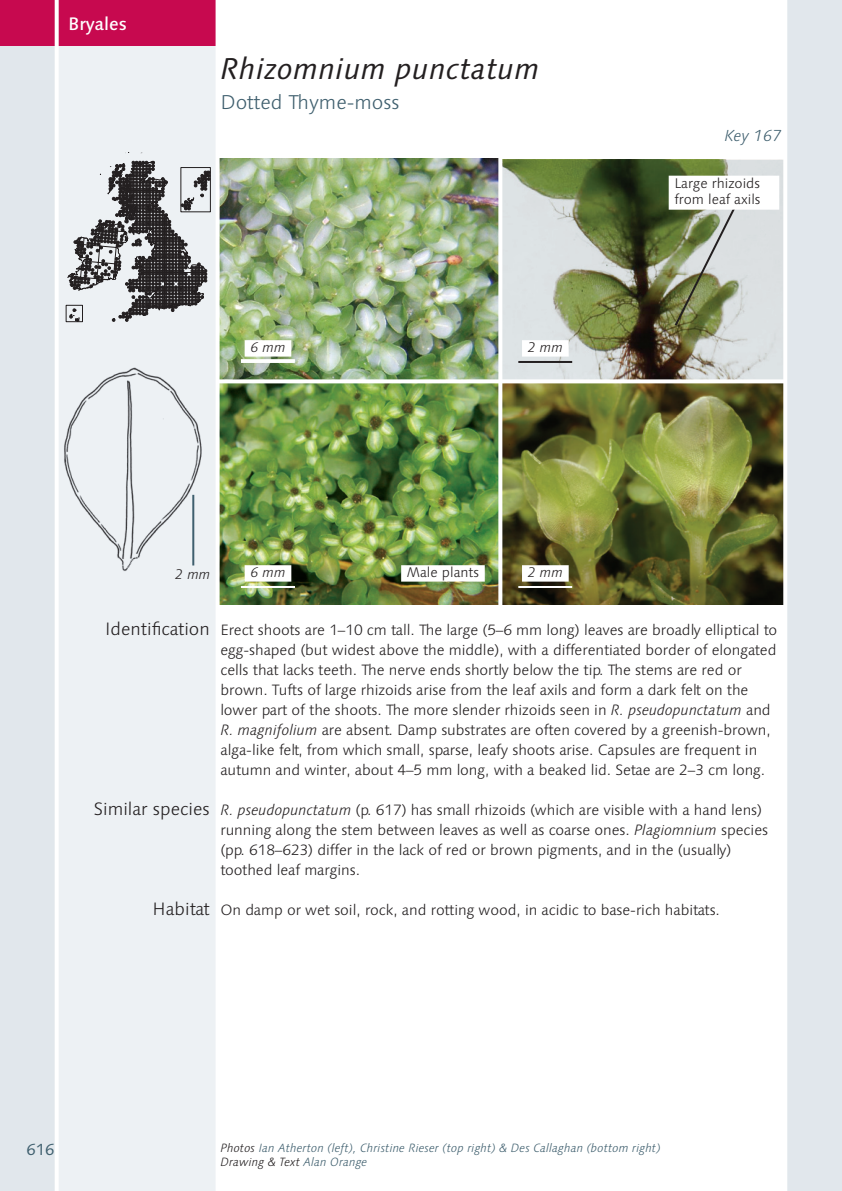
<style>
.page{position:relative;width:842px;height:1191px;background:#fff}
.page>*{position:absolute;margin:0;border:0;box-sizing:border-box;transform-origin:0 0}
.Title_1_Moss_Species{font:italic 30px "Linotype Syntax";letter-spacing:.01em;color:#231f20}
.Title_3_Moss_English{font:300 20px "Linotype Syntax";color:#3f5f6e}
.Text_Subheads_Right{font:300 18px "Linotype Syntax";color:#231f20}
.Title_4_Order_Name{font:500 18px "Linotype Syntax";color:#fff}
.Title_3_Moss_English-2{font:italic 300 16px "Linotype Syntax";color:#3f5f6e}
.t1{font:16px "Linotype Syntax";color:#3f5f6e}
.Text_Body{font:300 15px/20px "Linotype Syntax";letter-spacing:-.005em;color:#231f20}
.Photo_Annotation_Wit{font:300 14px/16px "Linotype Syntax";color:#231f20}
.Photo_Scale_Bar_With{font:italic 300 14px "Linotype Syntax";color:#231f20}
.Photo_Annotation_Wit-2{font:italic 300 14px "Linotype Syntax";color:#231f20}
.Drawing_Scale_Bar{font:italic 300 14px "Linotype Syntax";color:#231f20}
.Text_Credits{font:italic 300 12px/14px "Linotype Syntax";color:#3f5f6e}
.s1{font-style:italic}
.s2{color:#231f20}
</style>
<div class="page">
<img style="left:220px;top:159px;width:563px;height:445px">
<svg style="left:502px;top:160px;width:281px;height:219px;background:#9ba38d"></svg>
<hr style="left:518px;top:586px;width:54px;height:2px;background:#fff">
<div style="left:522px;top:565px;width:47px;height:16px;background:#fff"></div>
<hr style="left:518px;top:361px;width:54px;height:2px;background:#231f20">
<div style="left:522px;top:340px;width:47px;height:16px;background:#fff"></div>
<svg style="left:498px;top:158px;width:4px;height:447px"></svg>
<svg style="left:220px;top:379px;width:563px;height:4px"></svg>
<hr style="left:241px;top:586px;width:54px;height:2px;background:#fff">
<div style="left:245px;top:565px;width:46px;height:16px;background:#fff"></div>
<div style="left:401px;top:565px;width:84px;height:16px;background:#fff"></div>
<hr style="left:241px;top:359px;width:54px;height:2px;background:#fff">
<hr style="left:241px;top:361px;width:54px;height:2px;background:#fff">
<div style="left:245px;top:340px;width:46px;height:16px;background:#fff"></div>
<svg style="left:673px;top:210px;width:65px;height:118px;background:#98a182"></svg>
<div style="left:0;top:0;width:218px;height:1191px;background:#edf1f4"></div>
<div style="left:0;top:0;width:57px;height:1191px;background:#e1e7ec"></div>
<div style="left:0;top:0;width:218px;height:45px;background:#c7094f"></div>
<hr style="left:55px;top:0;width:4px;height:1191px;background:#fff">
<img style="left:64px;top:367px;width:138px;height:204px">
<svg style="left:66px;top:152px;width:144px;height:170px"></svg>
<div style="left:785px;top:0;width:57px;height:1191px;background:#e1e7ec"></div>
<hr style="left:192px;top:495px;width:2px;height:70px;background:#3f5f6e">
<hr style="left:216px;top:0;width:4px;height:1191px;background:#fff">
<hr style="left:783px;top:0;width:4px;height:1191px;background:#fff">
<div style="left:669px;top:176px;width:110px;height:34px;background:#fff"></div>
<p class="Title_4_Order_Name" style="left:68px;top:13px;width:60px">Bryales</p>
<p class="Title_1_Moss_Species" style="left:220px;top:51px;width:321px">Rhizomnium punctatum</p>
<p class="Title_3_Moss_English" style="left:220px;top:90px;width:181px">Dotted Thyme-moss</p>
<p class="Photo_Scale_Bar_With" style="left:250px;top:339px;width:37px">6 mm</p>
<p class="Photo_Annotation_Wit-2" style="left:528px;top:339px;width:37px">2 mm</p>
<p class="Title_3_Moss_English-2" style="left:724px;top:126px;width:59px">Key 167</p>
<p class="Photo_Annotation_Wit" style="left:674px;top:175px;width:88px">Large rhizoids from leaf axils</p>
<p class="Drawing_Scale_Bar" style="left:175px;top:566px;width:37px">2 mm</p>
<p class="Photo_Scale_Bar_With" style="left:250px;top:564px;width:37px">6 mm</p>
<p class="Photo_Annotation_Wit" style="left:407px;top:564px;width:74px">Male plants</p>
<p class="Photo_Scale_Bar_With" style="left:528px;top:564px;width:37px">2 mm</p>
<p class="Text_Subheads_Right" style="left:105px;top:618px;width:106px">Identification</p>
<p class="Text_Subheads_Right" style="left:94px;top:798px;width:117px">Similar species</p>
<p class="Text_Subheads_Right" style="left:153px;top:898px;width:59px">Habitat</p>
<p class="Text_Body" style="left:220px;top:620px;width:558px">Erect shoots are 1–10 cm tall. The large (5–6 mm long) leaves are broadly elliptical to egg-shaped (but widest above the middle), with a differentiated border of elongated cells that lacks teeth. The nerve ends shortly below the tip. The stems are red or brown. Tufts of large rhizoids arise from the leaf axils and form a dark felt on the lower part of the shoots. The more slender rhizoids seen in <span class="s1">R. pseudopunctatum</span> and <span class="s1">R. magnifolium</span> are absent. Damp substrates are often covered by a greenish-brown, alga-like felt, from which small, sparse, leafy shoots arise. Capsules are frequent in autumn and winter, about 4–5 mm long, with a beaked lid. Setae are 2–3 cm long.</p>
<p class="Text_Body" style="left:220px;top:800px;width:549px"><span class="s1">R. pseudopunctatum</span> (p. 617) has small rhizoids (which are visible with a hand lens) running along the stem between leaves as well as coarse ones. <span class="s1">Plagiomnium</span> species (pp. 618–623) differ in the lack of red or brown pigments, and in the (usually) toothed leaf margins.</p>
<p class="Text_Body" style="left:220px;top:900px;width:501px">On damp or wet soil, rock, and rotting wood, in acidic to base-rich habitats.</p>
<p class="t1" style="left:26px;top:1139px;width:30px">616</p>
<p class="Text_Credits" style="left:220px;top:1140px;width:442px"><span class="s2">Photos</span> Ian Atherton (left), Christine Rieser (top right) &amp; Des Callaghan (bottom right)<br><span class="s2">Drawing &amp; Text</span> Alan Orange</p>
</div>
